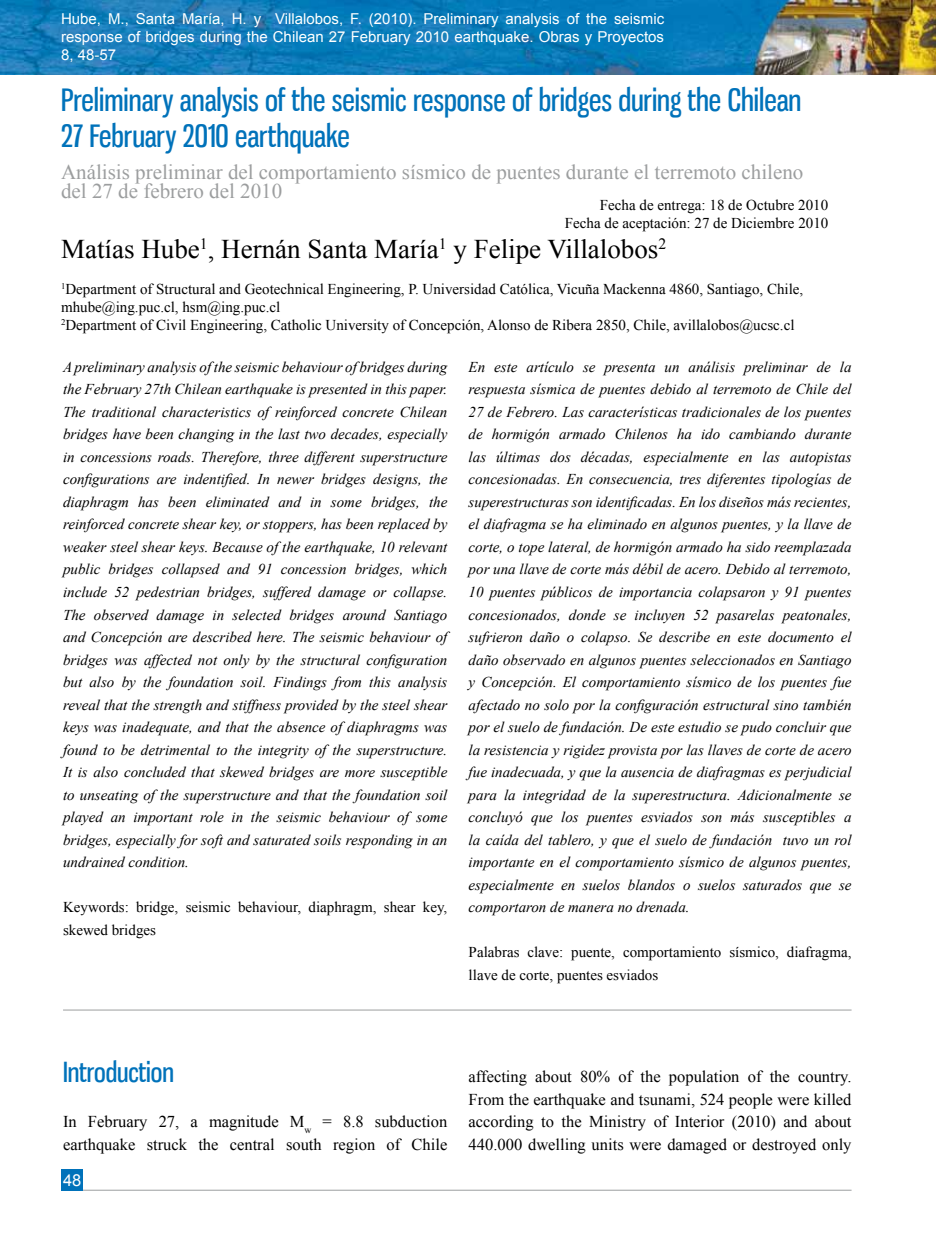
<style>
.page{position:relative;width:936px;height:1234px;background:#fff}
.page>*{position:absolute;margin:0;border:0;box-sizing:border-box;transform-origin:0 0}
.t1{font:30px/36px "Gnuolane Free";color:#0072ba}
.t2{font:27px "Times New Roman";color:#000}
.t3{font:27px "Gnuolane Free";color:#0072ba}
.t4{font:21px/19.5px "Times New Roman";color:#9c9e9f}
.t5{font:16.5px/22.5px "Times New Roman";color:#000;text-align:justify}
.t6{font:16.5px "Arial";color:#fff}
.t7{font:italic 15px/22.5px "Times New Roman";color:#000;text-align:justify}
.t8{font:15px/18px "Times New Roman";color:#000}
.t9{font:15px/18px "Arial";color:#fff;text-align:justify}
</style>
<div class="page">
<img style="left:0;top:0;width:935px;height:75px">
<hr style="left:63px;top:1189px;width:788px;height:1px;background:#9c9e9f">
<div style="left:61px;top:1168px;width:21px;height:21px;background:#0072ba"></div>
<hr style="left:63px;top:1009px;width:788px;height:1px;background:#9c9e9f">
<p class="t9" style="left:61px;top:10px;width:604px">Hube, M., Santa María, H. y Villalobos, F. (2010). Preliminary analysis of the seismic response of bridges during the Chilean 27 February 2010 earthquake. Obras y Proyectos 8, 48-57</p>
<h1 class="t1" style="left:61px;top:81px;width:742px">Preliminary analysis of the seismic response of bridges during the Chilean<br>27 February 2010 earthquake</h1>
<h3 class="t4" style="left:61px;top:162px;width:743px">Análisis preliminar del comportamiento sísmico de puentes durante el terremoto chileno del 27 de febrero del 2010</h3>
<p class="t8" style="left:565px;top:196px;width:265px;text-align:right">Fecha de entrega: 18 de Octubre 2010<br>Fecha de aceptación: 27 de Diciembre 2010</p>
<h2 class="t2" style="left:61px;top:231px;width:606px">Matías Hube<sup>1</sup>, Hernán Santa María<sup>1</sup> y Felipe Villalobos<sup>2</sup></h2>
<p class="t8" style="left:61px;top:280px;width:743px"><sup>1</sup>Department of Structural and Geotechnical Engineering, P. Universidad Católica, Vicuña Mackenna 4860, Santiago, Chile, mhube@ing.puc.cl, hsm@ing.puc.cl<br><sup>2</sup>Department of Civil Engineering, Catholic University of Concepción, Alonso de Ribera 2850, Chile, avillalobos@ucsc.cl</p>
<p class="t7" style="left:63px;top:355px;width:386px">A preliminary analysis of the seismic behaviour of bridges during the February 27th Chilean earthquake is presented in this paper.<br>The traditional characteristics of reinforced concrete Chilean bridges have been changing in the last two decades, especially in concessions roads. Therefore, three different superstructure configurations are indentified. In newer bridges designs, the diaphragm has been eliminated and in some bridges, the reinforced concrete shear key, or stoppers, has been replaced by weaker steel shear keys. Because of the earthquake, 10 relevant public bridges collapsed and 91 concession bridges, which include 52 pedestrian bridges, suffered damage or collapse.<br>The observed damage in selected bridges around Santiago and Concepción are described here. The seismic behaviour of bridges was affected not only by the structural configuration but also by the foundation soil. Findings from this analysis reveal that the strength and stiffness provided by the steel shear keys was inadequate, and that the absence of diaphragms was found to be detrimental to the integrity of the superstructure.<br>It is also concluded that skewed bridges are more susceptible to unseating of the superstructure and that the foundation soil played an important role in the seismic behaviour of some bridges, especially for soft and saturated soils responding in an undrained condition.</p>
<p class="t8" style="left:63px;top:895px;width:386px;line-height:22.5px">Keywords: bridge, seismic behaviour, diaphragm, shear key, skewed bridges</p>
<p class="t7" style="left:468px;top:355px;width:384px">En este artículo se presenta un análisis preliminar de la respuesta sísmica de puentes debido al terremoto de Chile del 27 de Febrero. Las características tradicionales de los puentes de hormigón armado Chilenos ha ido cambiando durante las últimas dos décadas, especialmente en las autopistas concesionadas. En consecuencia, tres diferentes tipologías de superestructuras son identificadas. En los diseños más recientes, el diafragma se ha eliminado en algunos puentes, y la llave de corte, o tope lateral, de hormigón armado ha sido reemplazada por una llave de corte más débil de acero. Debido al terremoto, 10 puentes públicos de importancia colapsaron y 91 puentes concesionados, donde se incluyen 52 pasarelas peatonales, sufrieron daño o colapso. Se describe en este documento el daño observado en algunos puentes seleccionados en Santiago y Concepción. El comportamiento sísmico de los puentes fue afectado no solo por la configuración estructural sino también por el suelo de fundación. De este estudio se pudo concluir que la resistencia y rigidez provista por las llaves de corte de acero fue inadecuada, y que la ausencia de diafragmas es perjudicial para la integridad de la superestructura. Adicionalmente se concluyó que los puentes esviados son más susceptibles a la caída del tablero, y que el suelo de fundación tuvo un rol importante en el comportamiento sísmico de algunos puentes, especialmente en suelos blandos o suelos saturados que se comportaron de manera no drenada.</p>
<p class="t8" style="left:468px;top:940px;width:384px;line-height:22.5px">Palabras clave: puente, comportamiento sísmico, diafragma, llave de corte, puentes esviados</p>
<h2 class="t3" style="left:63px;top:1055px;width:113px">Introduction</h2>
<p class="t5" style="left:63px;top:1109px;width:386px">In February 27, a magnitude M<sub>w</sub> = 8.8 subduction earthquake struck the central south region of Chile</p>
<p class="t6" style="left:63px;top:1168px;width:20px">48</p>
<p class="t5" style="left:468px;top:1064px;width:384px">affecting about 80% of the population of the country.<br>From the earthquake and tsunami, 524 people were killed according to the Ministry of Interior (2010) and about 440.000 dwelling units were damaged or destroyed only</p>
</div>
